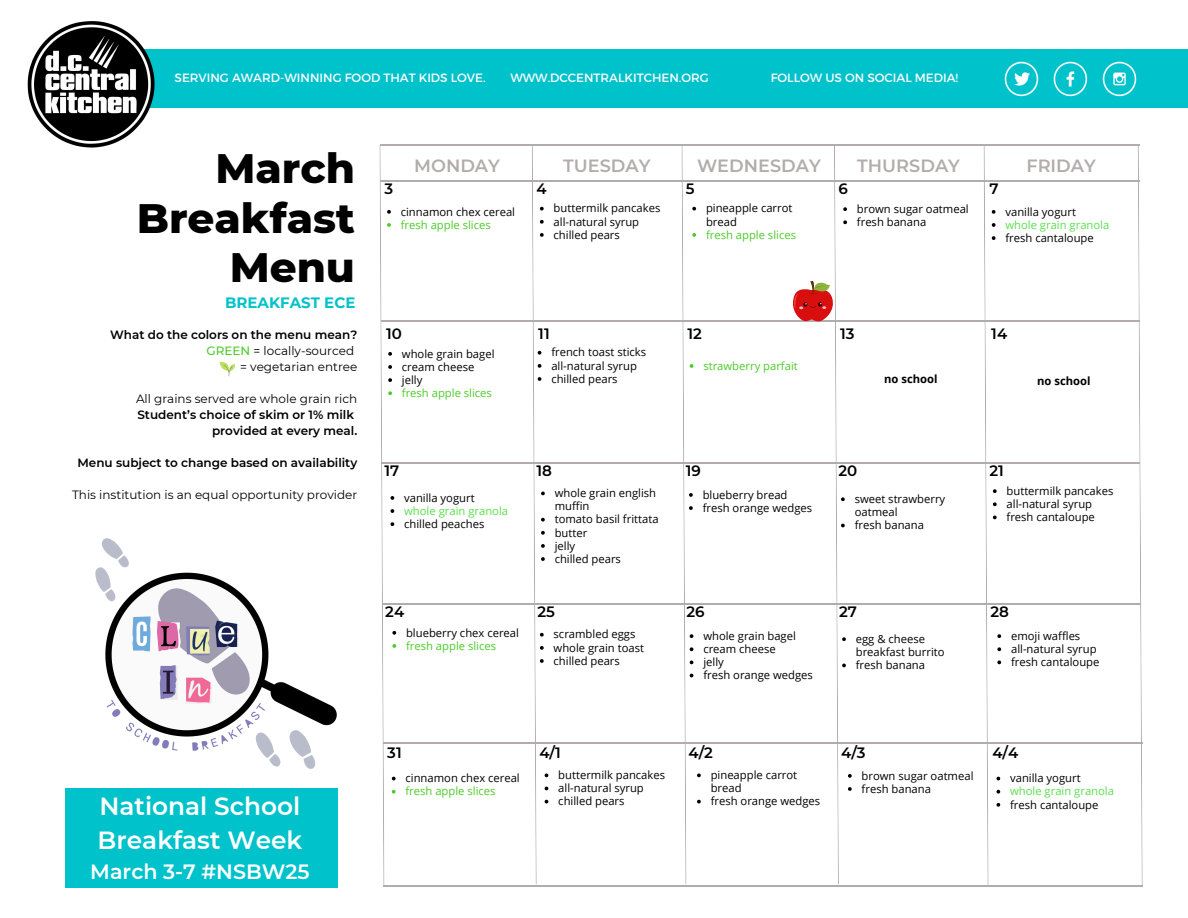
<style>
.page{position:relative;width:1188px;height:918px;background:#fff}
.page>*{position:absolute;margin:0;border:0;box-sizing:border-box;transform-origin:0 0}
.t1{font:800 42px/49.5px "Montserrat";color:#000;text-align:right}
.t2{font:600 24.75px/33.8px "Montserrat";color:#fff}
.t3{font:600 20.7px "Montserrat";color:#fff}
.t4{font:600 17.7px "Montserrat";color:#b2acac}
.t5{font:600 15px "Montserrat";color:#000}
.t6{font:700 15px "Montserrat";color:#00c2cb}
.t7{font:600 12px "Montserrat";color:#000}
.t8{font:12px "Montserrat";color:#000}
.t9{font:12px "Montserrat";color:#fff}
.t10{font:11.25px/13.2px "Open Sans";color:#000}
.t11{font:11.25px "Open Sans";color:#4dcb28}
.t12{font:11.25px "Open Sans";color:#5adf4d}
.t13{font:700 11.25px "Open Sans";color:#000}
.s1{font-weight:500;color:#4dcb28}
</style>
<div class="page">
<div style="left:81px;top:49px;width:1107px;height:58px;background:#00c2cb"></div>
<img style="left:27px;top:21px;width:131px;height:127px">
<hr style="left:380px;top:144px;width:759px;height:1px;background:#b2acac">
<hr style="left:380px;top:180px;width:759px;height:1px;background:#b2acac">
<hr style="left:381px;top:320px;width:759px;height:1px;background:#b2acac">
<hr style="left:381px;top:462px;width:759px;height:1px;background:#b2acac">
<hr style="left:382px;top:603px;width:758px;height:1px;background:#b2acac">
<hr style="left:383px;top:743px;width:759px;height:1px;background:#b2acac">
<hr style="left:383px;top:885px;width:759px;height:1px;background:#b2acac">
<svg style="left:1138px;top:144px;width:5px;height:742px"></svg>
<img style="left:1004px;top:61px;width:133px;height:36px">
<svg style="left:219px;top:362px;width:16px;height:14px"></svg>
<img style="left:95px;top:538px;width:242px;height:231px">
<div style="left:66px;top:788px;width:272px;height:100px;background:#00c2cb"></div>
<svg style="left:791px;top:145px;width:61px;height:740px"></svg>
<svg style="left:532px;top:145px;width:16px;height:740px"></svg>
<svg style="left:681px;top:145px;width:20px;height:739px"></svg>
<svg style="left:984px;top:145px;width:17px;height:740px"></svg>
<svg style="left:379px;top:145px;width:17px;height:740px"></svg>
<p class="t9" style="left:175px;top:70px;width:313px">SERVING AWARD-WINNING FOOD THAT KIDS LOVE.</p>
<p class="t9" style="left:510px;top:70px;width:200px">WWW.DCCENTRALKITCHEN.ORG</p>
<p class="t9" style="left:771px;top:70px;width:189px">FOLLOW US ON SOCIAL MEDIA!</p>
<p class="t1" style="left:137px;top:143px;width:220px">March<br>Breakfast<br>Menu</p>
<p class="t6" style="left:225px;top:293px;width:132px">BREAKFAST ECE</p>
<p class="t7" style="left:110px;top:328px;width:249px">What do the colors on the menu mean?</p>
<h6 class="t8" style="left:207px;top:344px;width:149px"><span class="s1">GREEN</span> = locally-sourced</h6>
<p class="t8" style="left:240px;top:360px;width:119px">= vegetarian entree</p>
<p class="t8" style="left:136px;top:392px;width:223px">All grains served are whole grain rich</p>
<p class="t7" style="left:137px;top:408px;width:218px">Student’s choice of skim or 1% milk</p>
<p class="t7" style="left:212px;top:424px;width:147px">provided at every meal.</p>
<p class="t7" style="left:77px;top:456px;width:281px">Menu subject to change based on availability</p>
<p class="t8" style="left:72px;top:488px;width:287px">This institution is an equal opportunity provider</p>
<p class="t2" style="left:98px;top:789px;width:206px">National School<br>Breakfast Week</p>
<p class="t3" style="left:90px;top:859px;width:221px">March 3-7 #NSBW25</p>
<h3 class="t4" style="left:414px;top:154px;width:87px">MONDAY</h3>
<h3 class="t4" style="left:563px;top:154px;width:89px">TUESDAY</h3>
<h3 class="t4" style="left:697px;top:154px;width:125px">WEDNESDAY</h3>
<h3 class="t4" style="left:857px;top:154px;width:104px">THURSDAY</h3>
<h3 class="t4" style="left:1026px;top:154px;width:71px">FRIDAY</h3>
<p class="t5" style="left:384px;top:180px;width:10px">3</p>
<p class="t5" style="left:537px;top:180px;width:12px">4</p>
<p class="t5" style="left:686px;top:180px;width:10px">5</p>
<p class="t5" style="left:838px;top:180px;width:11px">6</p>
<p class="t5" style="left:990px;top:180px;width:11px">7</p>
<p class="t10" style="left:401px;top:205px;width:116px">cinnamon chex cereal</p>
<p class="t11" style="left:401px;top:217px;width:92px">fresh apple slices</p>
<p class="t10" style="left:554px;top:201px;width:108px">buttermilk pancakes</p>
<p class="t10" style="left:554px;top:215px;width:87px">all-natural syrup</p>
<p class="t10" style="left:554px;top:228px;width:68px">chilled pears</p>
<p class="t10" style="left:706px;top:201px;width:88px">pineapple carrot bread</p>
<p class="t11" style="left:706px;top:227px;width:92px">fresh apple slices</p>
<p class="t10" style="left:857px;top:202px;width:113px">brown sugar oatmeal</p>
<p class="t10" style="left:857px;top:215px;width:71px">fresh banana</p>
<p class="t10" style="left:1005px;top:205px;width:72px">vanilla yogurt</p>
<p class="t12" style="left:1005px;top:217px;width:105px">whole grain granola</p>
<p class="t10" style="left:1005px;top:231px;width:90px">fresh cantaloupe</p>
<p class="t5" style="left:386px;top:324px;width:17px">10</p>
<p class="t5" style="left:538px;top:324px;width:13px">11</p>
<p class="t5" style="left:687px;top:324px;width:16px">12</p>
<p class="t5" style="left:840px;top:324px;width:16px">13</p>
<p class="t5" style="left:991px;top:324px;width:17px">14</p>
<p class="t10" style="left:402px;top:347px;width:94px">whole grain bagel</p>
<p class="t10" style="left:402px;top:360px;width:74px">cream cheese</p>
<p class="t10" style="left:402px;top:373px;width:22px">jelly</p>
<p class="t11" style="left:402px;top:385px;width:92px">fresh apple slices</p>
<p class="t10" style="left:551px;top:346px;width:96px">french toast sticks</p>
<p class="t10" style="left:551px;top:359px;width:87px">all-natural syrup</p>
<p class="t10" style="left:551px;top:372px;width:68px">chilled pears</p>
<p class="t11" style="left:703px;top:358px;width:96px">strawberry parfait</p>
<p class="t13" style="left:884px;top:371px;width:55px">no school</p>
<p class="t13" style="left:1037px;top:373px;width:55px">no school</p>
<p class="t5" style="left:384px;top:461px;width:16px">17</p>
<p class="t5" style="left:537px;top:461px;width:17px">18</p>
<p class="t5" style="left:686px;top:461px;width:17px">19</p>
<p class="t5" style="left:838px;top:461px;width:20px">20</p>
<p class="t5" style="left:990px;top:461px;width:16px">21</p>
<p class="t10" style="left:404px;top:491px;width:72px">vanilla yogurt</p>
<p class="t12" style="left:404px;top:503px;width:105px">whole grain granola</p>
<p class="t10" style="left:404px;top:517px;width:82px">chilled peaches</p>
<p class="t10" style="left:555px;top:486px;width:103px">whole grain english muffin</p>
<p class="t10" style="left:555px;top:512px;width:105px">tomato basil frittata</p>
<p class="t10" style="left:555px;top:526px;width:34px">butter</p>
<p class="t10" style="left:555px;top:539px;width:22px">jelly</p>
<p class="t10" style="left:555px;top:552px;width:68px">chilled pears</p>
<p class="t10" style="left:703px;top:488px;width:86px">blueberry bread</p>
<p class="t10" style="left:703px;top:501px;width:111px">fresh orange wedges</p>
<p class="t10" style="left:855px;top:492px;width:92px">sweet strawberry oatmeal</p>
<p class="t10" style="left:855px;top:518px;width:71px">fresh banana</p>
<p class="t10" style="left:1007px;top:484px;width:108px">buttermilk pancakes</p>
<p class="t10" style="left:1007px;top:497px;width:87px">all-natural syrup</p>
<p class="t10" style="left:1007px;top:510px;width:90px">fresh cantaloupe</p>
<p class="t5" style="left:385px;top:603px;width:20px">24</p>
<p class="t5" style="left:537px;top:603px;width:19px">25</p>
<p class="t5" style="left:687px;top:603px;width:20px">26</p>
<h4 class="t5" style="left:839px;top:603px;width:19px">27</h4>
<p class="t5" style="left:990px;top:603px;width:20px">28</p>
<p class="t10" style="left:406px;top:626px;width:114px">blueberry chex cereal</p>
<p class="t11" style="left:406px;top:638px;width:92px">fresh apple slices</p>
<p class="t10" style="left:554px;top:628px;width:83px">scrambled eggs</p>
<p class="t10" style="left:554px;top:641px;width:92px">whole grain toast</p>
<p class="t10" style="left:554px;top:654px;width:68px">chilled pears</p>
<p class="t10" style="left:703px;top:629px;width:94px">whole grain bagel</p>
<p class="t10" style="left:703px;top:642px;width:74px">cream cheese</p>
<p class="t10" style="left:703px;top:655px;width:22px">jelly</p>
<p class="t10" style="left:703px;top:668px;width:111px">fresh orange wedges</p>
<p class="t10" style="left:856px;top:632px;width:90px">egg &amp; cheese breakfast burrito</p>
<p class="t10" style="left:856px;top:658px;width:71px">fresh banana</p>
<p class="t10" style="left:1011px;top:629px;width:71px">emoji waffles</p>
<p class="t10" style="left:1011px;top:642px;width:87px">all-natural syrup</p>
<p class="t10" style="left:1011px;top:655px;width:90px">fresh cantaloupe</p>
<p class="t5" style="left:387px;top:743px;width:16px">31</p>
<p class="t5" style="left:539px;top:743px;width:23px">4/1</p>
<p class="t5" style="left:689px;top:743px;width:26px">4/2</p>
<p class="t5" style="left:841px;top:743px;width:26px">4/3</p>
<p class="t5" style="left:992px;top:743px;width:27px">4/4</p>
<p class="t10" style="left:406px;top:771px;width:116px">cinnamon chex cereal</p>
<p class="t11" style="left:406px;top:783px;width:92px">fresh apple slices</p>
<p class="t10" style="left:558px;top:768px;width:108px">buttermilk pancakes</p>
<p class="t10" style="left:558px;top:781px;width:87px">all-natural syrup</p>
<p class="t10" style="left:558px;top:794px;width:68px">chilled pears</p>
<p class="t10" style="left:711px;top:768px;width:88px">pineapple carrot bread</p>
<p class="t10" style="left:711px;top:794px;width:111px">fresh orange wedges</p>
<p class="t10" style="left:862px;top:769px;width:113px">brown sugar oatmeal</p>
<p class="t10" style="left:862px;top:782px;width:71px">fresh banana</p>
<p class="t10" style="left:1010px;top:771px;width:72px">vanilla yogurt</p>
<p class="t12" style="left:1010px;top:783px;width:105px">whole grain granola</p>
<p class="t10" style="left:1010px;top:798px;width:90px">fresh cantaloupe</p>
</div>
